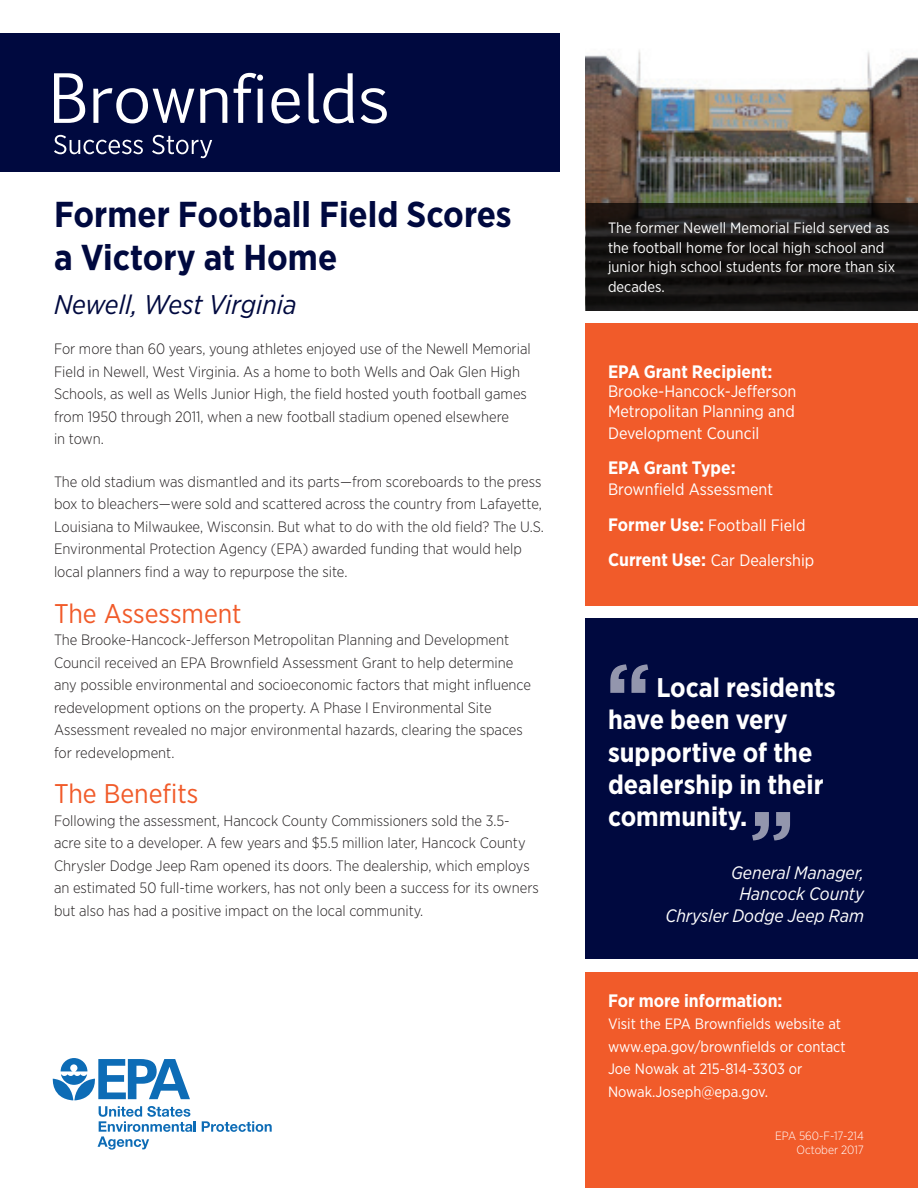
<style>
.page{position:relative;width:918px;height:1188px;background:#fff}
.page>*{position:absolute;margin:0;border:0;box-sizing:border-box;transform-origin:0 0}
.t1{font:700 36px/43.2px "Gotham Narrow";color:#00093f}
.t2{font:700 27px/32.4px "Gotham Narrow";color:#fff}
.t3{font:27px "Gotham Narrow";color:#f15b2a}
.t4{font:italic 27px "Gotham Narrow";color:#00093f}
.t5{font:700 18px "Gotham Narrow";color:#fff}
.t6{font:italic 18px/21.6px "Gotham Narrow";color:#fff;text-align:right}
.t7{font:16.5px/19.8px "Gotham Narrow";color:#fff}
.t8{font:300 15px/22.5px "Gotham Narrow";color:#231f20}
.t9{font:15px/19.5px "Gotham Narrow";color:#fff}
.t10{font:300 12px/14.4px "Gotham Narrow";color:#fff;text-align:right}
.s1{font-weight:700;font-size:18px}
</style>
<div class="page">
<div style="left:0;top:33px;width:560px;height:139px;background:#00093f"></div>
<svg style="left:54px;top:73px;width:333px;height:50px"></svg>
<svg style="left:54px;top:135px;width:158px;height:23px"></svg>
<svg style="left:52px;top:1058px;width:138px;height:42px"></svg>
<svg style="left:202px;top:1121px;width:70px;height:11px"></svg>
<svg style="left:98px;top:1106px;width:98px;height:44px"></svg>
<img style="left:586px;top:50px;width:332px;height:153px">
<div style="left:586px;top:972px;width:332px;height:216px;background:#f15b2a"></div>
<div style="left:586px;top:323px;width:332px;height:283px;background:#f15b2a"></div>
<div style="left:586px;top:619px;width:332px;height:340px;background:#00093f"></div>
<svg style="left:610px;top:664px;width:38px;height:29px"></svg>
<svg style="left:752px;top:812px;width:38px;height:28px"></svg>
<svg style="left:586px;top:203px;width:332px;height:108px;background:#191716"></svg>
<h1 class="t1" style="left:54px;top:193px;width:459px">Former Football Field Scores a Victory at Home</h1>
<p class="t4" style="left:54px;top:287px;width:244px">Newell, West Virginia</p>
<p class="t8" style="left:54px;top:337px;width:478px">For more than 60 years, young athletes enjoyed use of the Newell Memorial Field in Newell, West Virginia. As a home to both Wells and Oak Glen High Schools, as well as Wells Junior High, the field hosted youth football games from 1950 through 2011, when a new football stadium opened elsewhere<br>in town.</p>
<p class="t8" style="left:54px;top:470px;width:492px">The old stadium was dismantled and its parts—from scoreboards to the press box to bleachers—were sold and scattered across the country from Lafayette, Louisiana to Milwaukee, Wisconsin. But what to do with the old field? The U.S.<br>Environmental Protection Agency (EPA) awarded funding that would help local planners find a way to repurpose the site.</p>
<h2 class="t3" style="left:54px;top:596px;width:189px">The Assessment</h2>
<p class="t8" style="left:54px;top:628px;width:479px">The Brooke-Hancock-Jefferson Metropolitan Planning and Development Council received an EPA Brownfield Assessment Grant to help determine any possible environmental and socioeconomic factors that might influence redevelopment options on the property. A Phase I Environmental Site Assessment revealed no major environmental hazards, clearing the spaces for redevelopment.</p>
<h2 class="t3" style="left:54px;top:777px;width:146px">The Benefits</h2>
<p class="t8" style="left:54px;top:809px;width:486px">Following the assessment, Hancock County Commissioners sold the 3.5- acre site to a developer. A few years and $5.5 million later, Hancock County Chrysler Dodge Jeep Ram opened its doors. The dealership, which employs an estimated 50 full-time workers, has not only been a success for its owners but also has had a positive impact on the local community.</p>
<p class="t9" style="left:608px;top:218px;width:289px">The former Newell Memorial Field served as the football home for local high school and junior high school students for more than six decades.</p>
<h3 class="t5" style="left:608px;top:360px;width:166px">EPA Grant Recipient:</h3>
<p class="t7" style="left:608px;top:381px;width:190px">Brooke-Hancock-Jefferson<br>Metropolitan Planning and</p>
<p class="t7" style="left:608px;top:423px;width:153px">Development Council</p>
<h3 class="t5" style="left:608px;top:456px;width:129px">EPA Grant Type:</h3>
<p class="t7" style="left:608px;top:479px;width:167px">Brownfield Assessment</p>
<p class="t7" style="left:608px;top:515px;width:199px"><span class="s1">Former Use:</span> Football Field</p>
<p class="t7" style="left:608px;top:550px;width:208px"><span class="s1">Current Use:</span> Car Dealership</p>
<p class="t2" style="left:608px;top:671px;width:229px;text-indent:48px">Local residents have been very supportive of the dealership in their community.</p>
<p class="t6" style="left:731px;top:861px;width:135px">General Manager,</p>
<p class="t6" style="left:665px;top:883px;width:200px">Hancock County<br>Chrysler Dodge Jeep Ram</p>
<h3 class="t5" style="left:608px;top:989px;width:176px">For more information:</h3>
<p class="t9" style="left:608px;top:1013px;width:239px;line-height:22.5px">Visit the EPA Brownfields website at www.epa.gov/brownfields or contact<br>Joe Nowak at 215-814-3303 or<br>Nowak.Joseph@epa.gov.</p>
<p class="t10" style="left:775px;top:1128px;width:90px">EPA 560-F-17-214<br>October 2017</p>
</div>
